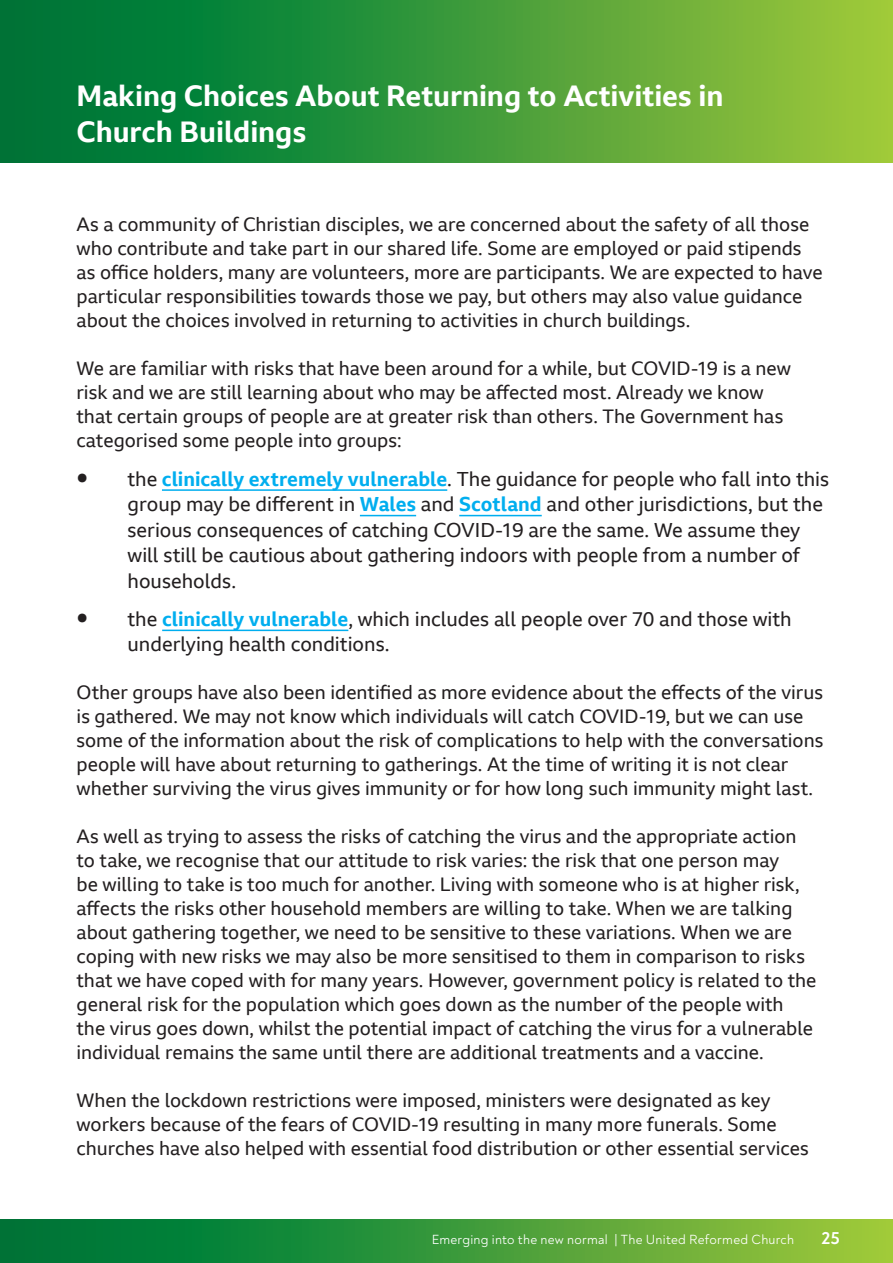
<style>
.page{position:relative;width:893px;height:1263px;background:#fff}
.page>*{position:absolute;margin:0;border:0;box-sizing:border-box;transform-origin:0 0}
.t1{font:700 28.5px/36px "BBC Reith Sans";color:#fff}
.t2{font:19.5px/25.5px "BBC Reith Sans";color:#231f20}
.t3{font:18.75px/24px "BBC Reith Sans";color:#231f20}
.t4{font:700 18px "Noah";color:#fff}
.t5{font:13.5px "Noah";letter-spacing:.02em;color:#fff}
.s1{font-size:33px}
.s2{font-weight:700;color:#00aeef}
</style>
<div class="page">
<div style="left:0;top:1219px;width:893px;height:44px;background:linear-gradient(to right,#006e38,#9cc73b)"></div>
<div style="left:0;top:0;width:893px;height:163px;background:linear-gradient(to right,#006e38,#9bc73b)"></div>
<hr style="left:162px;top:489px;width:285px;height:2px;background:#00aeef">
<hr style="left:360px;top:515px;width:56px;height:1px;background:#00aeef">
<hr style="left:459px;top:515px;width:83px;height:1px;background:#00aeef">
<hr style="left:162px;top:630px;width:186px;height:1px;background:#00aeef">
<h1 class="t1" style="left:77px;top:78px;width:649px">Making Choices About Returning to Activities in<br>Church Buildings</h1>
<p class="t3" style="left:77px;top:212px;width:748px">As a community of Christian disciples, we are concerned about the safety of all those who contribute and take part in our shared life. Some are employed or paid stipends as office holders, many are volunteers, more are participants. We are expected to have particular responsibilities towards those we pay, but others may also value guidance about the choices involved in returning to activities in church buildings.</p>
<p class="t3" style="left:77px;top:356px;width:716px">We are familiar with risks that have been around for a while, but COVID-19 is a new risk and we are still learning about who may be affected most. Already we know that certain groups of people are at greater risk than others. The Government has categorised some people into groups:</p>
<p class="t2" style="left:128px;top:466px;width:703px;text-indent:-51px"><span class="s1">•</span> the <span class="s2">clinically extremely vulnerable</span>. The guidance for people who fall into this group may be different in <span class="s2">Wales</span> and <span class="s2">Scotland</span> and other jurisdictions, but the serious consequences of catching COVID-19 are the same. We assume they will still be cautious about gathering indoors with people from a number of households.</p>
<p class="t2" style="left:128px;top:606px;width:666px;text-indent:-51px"><span class="s1">•</span> the <span class="s2">clinically vulnerable</span>, which includes all people over 70 and those with underlying health conditions.</p>
<p class="t3" style="left:77px;top:680px;width:748px">Other groups have also been identified as more evidence about the effects of the virus is gathered. We may not know which individuals will catch COVID-19, but we can use some of the information about the risk of complications to help with the conversations people will have about returning to gatherings. At the time of writing it is not clear whether surviving the virus gives immunity or for how long such immunity might last.</p>
<p class="t3" style="left:77px;top:824px;width:741px">As well as trying to assess the risks of catching the virus and the appropriate action to take, we recognise that our attitude to risk varies: the risk that one person may<br>be willing to take is too much for another. Living with someone who is at higher risk, affects the risks other household members are willing to take. When we are talking about gathering together, we need to be sensitive to these variations. When we are coping with new risks we may also be more sensitised to them in comparison to risks that we have coped with for many years. However, government policy is related to the general risk for the population which goes down as the number of the people with the virus goes down, whilst the potential impact of catching the virus for a vulnerable individual remains the same until there are additional treatments and a vaccine.</p>
<p class="t3" style="left:77px;top:1088px;width:734px">When the lockdown restrictions were imposed, ministers were designated as key workers because of the fears of COVID-19 resulting in many more funerals. Some churches have also helped with essential food distribution or other essential services</p>
<p class="t5" style="left:432px;top:1231px;width:364px">Emerging into the new normal | The United Reformed Church</p>
<p class="t4" style="left:821px;top:1226px;width:19px">25</p>
</div>
